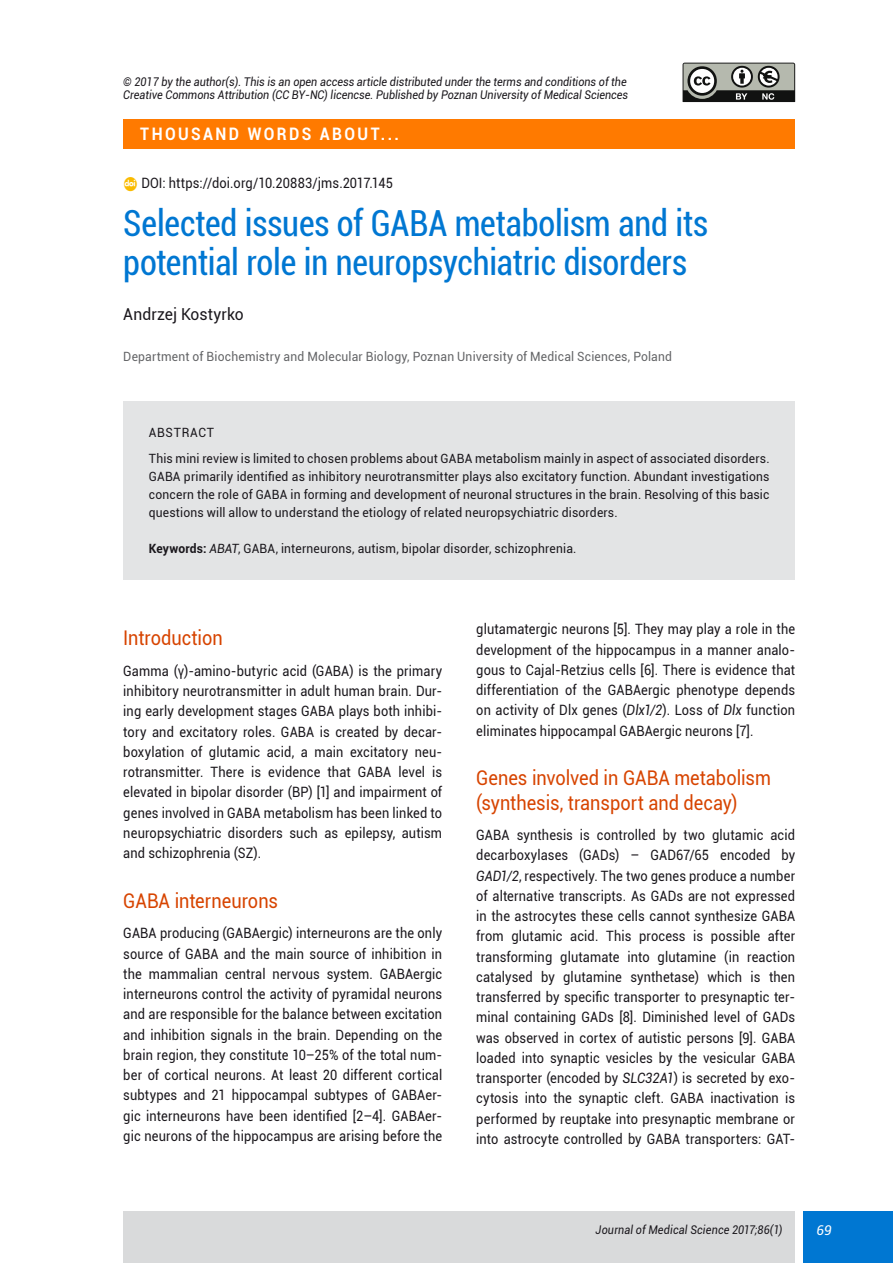
<style>
.page{position:relative;width:893px;height:1263px;background:#fff}
.page>*{position:absolute;margin:0;border:0;box-sizing:border-box;transform-origin:0 0}
.TYT_tytul{font:condensed 36px/39px "Roboto";letter-spacing:-.005em;color:#0077d2;scale:.95 1}
.PKT_1{font:20.25px/24.3px "Roboto";color:#d74400;scale:.9 1}
.Sekcja{font:700 17.25px "Roboto";letter-spacing:.155em;color:#fff;scale:.9 1}
.TYT_autorzy{font:16.5px "Roboto";letter-spacing:.005em;color:#1a171c;scale:.95 1}
.TXT_bez_wciecia{font:14.25px/20.2px "Roboto";letter-spacing:.01em;color:#1a171c;text-align:justify;scale:.9 1}
.DOI{font:14.25px "Roboto";letter-spacing:.01em;color:#1a171c;scale:.9 1}
.t1{font:italic 13.5px "Roboto";color:#fff}
.STR_tekst{font:12.75px/18px "Roboto";letter-spacing:.015em;color:#1a171c;text-align:justify;scale:.95 1}
.TYT_afiliacja{font:12.75px "Roboto";letter-spacing:.015em;color:#646567;scale:.95 1}
.STR_abstract{font:12.75px "Roboto";color:#1a171c;scale:.95 1}
.t2{font:italic 12px/13.5px "Roboto";color:#1a171c;scale:.9 1}
.s1{font-weight:700}
.s2{font-style:italic}
</style>
<div class="page">
<div style="left:804px;top:1212px;width:89px;height:51px;background:#0077d2"></div>
<div style="left:123px;top:1212px;width:672px;height:51px;background:#d9dadb"></div>
<svg style="left:683px;top:63px;width:113px;height:40px"></svg>
<div style="left:123px;top:402px;width:672px;height:178px;background:#e3e4e5"></div>
<div style="left:123px;top:119px;width:672px;height:30px;background:#ff7a00"></div>
<p class="t2" style="left:123px;top:74px;width:562px">© 2017 by the author(s). This is an open access article distributed under the terms and conditions of the<br>Creative Commons Attribution (CC BY-NC) licencse. Published by Poznan University of Medical Sciences</p>
<p class="Sekcja" style="left:140px;top:122px;width:289px">THOUSAND WORDS ABOUT...</p>
<p class="DOI" style="left:141px;top:173px;width:281px">DOI: https://doi.org/10.20883/jms.2017.145</p>
<p class="TYT_tytul" style="left:123px;top:202px;width:617px">Selected issues of GABA metabolism and its potential role in neuropsychiatric disorders</p>
<p class="TYT_autorzy" style="left:123px;top:303px;width:128px">Andrzej Kostyrko</p>
<p class="TYT_afiliacja" style="left:123px;top:348px;width:579px">Department of Biochemistry and Molecular Biology, Poznan University of Medical Sciences, Poland</p>
<p class="STR_abstract" style="left:149px;top:423px;width:19px">Abstract</p>
<p class="STR_tekst" style="left:149px;top:449px;width:655px">This mini review is limited to chosen problems about GABA metabolism mainly in aspect of associated disorders.<br>GABA primarily identified as inhibitory neurotransmitter plays also excitatory function. Abundant investigations concern the role of GABA in forming and development of neuronal structures in the brain. Resolving of this basic questions will allow to understand the etiology of related neuropsychiatric disorders.</p>
<p class="STR_tekst" style="left:149px;top:539px;width:452px"><span class="s1">Keywords:</span> <span class="s2">ABAT</span>, GABA, interneurons, autism, bipolar disorder, schizophrenia.</p>
<p class="PKT_1" style="left:123px;top:625px;width:112px">Introduction</p>
<p class="TXT_bez_wciecia" style="left:123px;top:660px;width:356px">Gamma (γ)-amino‑ butyric acid (GABA) is the primary inhibitory neurotransmitter in adult human brain. Dur&shy;ing early development stages GABA plays both inhibi&shy;tory and excitatory roles. GABA is created by decar&shy;boxylation of glutamic acid, a main excitatory neu&shy;rotransmitter. There is evidence that GABA level is elevated in bipolar disorder (BP) [1] and impairment of genes involved in GABA metabolism has been linked to neuropsychiatric disorders such as epilepsy, autism and schizophrenia (SZ).</p>
<p class="PKT_1" style="left:123px;top:888px;width:173px">GABA interneurons</p>
<p class="TXT_bez_wciecia" style="left:123px;top:923px;width:356px">GABA producing (GABAergic) interneurons are the only source of GABA and the main source of inhibition in the mammalian central nervous system. GABAergic interneurons control the activity of pyramidal neurons and are responsible for the balance between excitation and inhibition signals in the brain. Depending on the brain region, they constitute 10–25% of the total num&shy;ber of cortical neurons. At least 20 different cortical subtypes and 21 hippocampal subtypes of GABAer&shy;gic interneurons have been identified [2–4]. GABAer&shy;gic neurons of the hippocampus are arising before the</p>
<p class="TXT_bez_wciecia" style="left:476px;top:618px;width:356px">glutamatergic neurons [5]. They may play a role in the development of the hippocampus in a manner analo&shy;gous to Cajal‑Retzius cells [6]. There is evidence that differentiation of the GABAergic phenotype depends on activity of Dlx genes (<span class="s2">Dlx1/2</span>). Loss of <span class="s2">Dlx</span> function eliminates hippocampal GABAergic neurons [7].</p>
<p class="PKT_1" style="left:476px;top:765px;width:329px">Genes involved in GABA metabolism (synthesis, transport and decay)</p>
<p class="TXT_bez_wciecia" style="left:476px;top:824px;width:356px">GABA synthesis is controlled by two glutamic acid decarboxylases (GADs) – GAD67/65 encoded by <span class="s2">GAD1/2</span>, respectively. The two genes produce a number of alternative transcripts. As GADs are not expressed in the astrocytes these cells cannot synthesize GABA from glutamic acid. This process is possible after transforming glutamate into glutamine (in reaction catalysed by glutamine synthetase) which is then transferred by specific transporter to presynaptic ter&shy;minal containing GADs [8]. Diminished level of GADs was observed in cortex of autistic persons [9]. GABA loaded into synaptic vesicles by the vesicular GABA transporter (encoded by <span class="s2">SLC32A1</span>) is secreted by exo&shy;cytosis into the synaptic cleft. GABA inactivation is performed by reuptake into presynaptic membrane or into astrocyte controlled by GABA transporters: GAT-</p>
<p class="t2" style="left:596px;top:1223px;width:209px">Journal of Medical Science 2017;86(1)</p>
<p class="t1" style="left:816px;top:1220px;width:17px">69</p>
</div>
